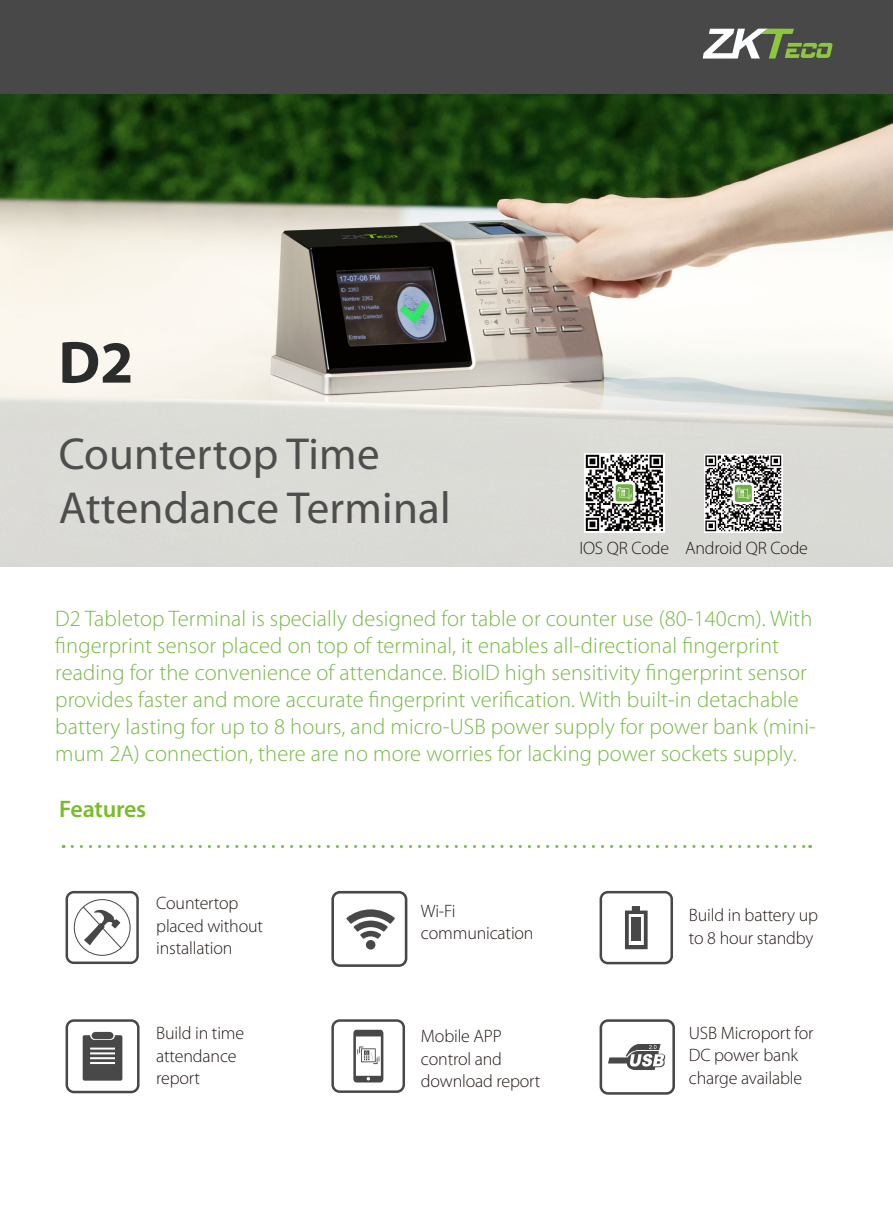
<style>
.page{position:relative;width:893px;height:1212px;background:#fff}
.page>*{position:absolute;margin:0;border:0;box-sizing:border-box;transform-origin:0 0}
.t1{font:700 60px "Myriad Pro";color:#2a2b2b}
.t2{font:45px/54px "Myriad Pro";letter-spacing:.005em;color:#2a2b2b}
.t3{font:600 24px "Myriad Pro";letter-spacing:-.01em;color:#79bd29}
.t4{font:300 22.5px/27px "Myriad Pro";letter-spacing:.005em;color:#77b946}
.t5{font:300 18px/22.5px "Myriad Pro";letter-spacing:-.01em;color:#231916}
</style>
<div class="page">
<img style="left:0;top:94px;width:893px;height:473px">
<div style="left:0;top:0;width:893px;height:94px;background:#484849"></div>
<svg style="left:703px;top:29px;width:129px;height:30px"></svg>
<svg style="left:72px;top:845px;width:739px;height:3px"></svg>
<svg style="left:66px;top:891px;width:73px;height:73px"></svg>
<svg style="left:66px;top:1019px;width:74px;height:74px"></svg>
<svg style="left:331px;top:891px;width:76px;height:76px"></svg>
<div style="left:366px;top:940px;width:9px;height:9px;background:#484848;border-radius:50%"></div>
<svg style="left:331px;top:1019px;width:74px;height:74px"></svg>
<svg style="left:600px;top:891px;width:73px;height:73px"></svg>
<div style="left:631px;top:917px;width:10px;height:24px;background:#484748"></div>
<svg style="left:600px;top:1019px;width:75px;height:76px"></svg>
<img style="left:585px;top:453px;width:79px;height:80px">
<img style="left:705px;top:454px;width:78px;height:78px">
<h1 class="t1" style="left:58px;top:323px;width:77px">D2</h1>
<h2 class="t2" style="left:58px;top:426px;width:394px">Countertop Time<br>Attendance Terminal</h2>
<p class="t5" style="left:579px;top:537px;width:230px">IOS QR Code Android QR Code</p>
<p class="t4" style="left:55px;top:605px;width:762px">D2 Tabletop Terminal is specially designed for table or counter use (80-140cm). With fingerprint sensor placed on top of terminal, it enables all-directional fingerprint reading for the convenience of attendance. BioID high sensitivity fingerprint sensor provides faster and more accurate fingerprint verification. With built-in detachable battery lasting for up to 8 hours, and micro-USB power supply for power bank (mini&shy;mum 2A) connection, there are no more worries for lacking power sockets supply.</p>
<p class="t3" style="left:59px;top:794px;width:89px">Features</p>
<p class="t5" style="left:156px;top:892px;width:108px">Countertop placed without installation</p>
<p class="t5" style="left:689px;top:904px;width:131px">Build in battery up to 8 hour standby</p>
<p class="t5" style="left:421px;top:899px;width:114px">Wi-Fi communication</p>
<p class="t5" style="left:156px;top:1022px;width:89px">Build in time attendance report</p>
<p class="t5" style="left:421px;top:1025px;width:121px">Mobile APP control and download report</p>
<p class="t5" style="left:689px;top:1021px;width:126px">USB Microport for<br>DC power bank charge available</p>
</div>
